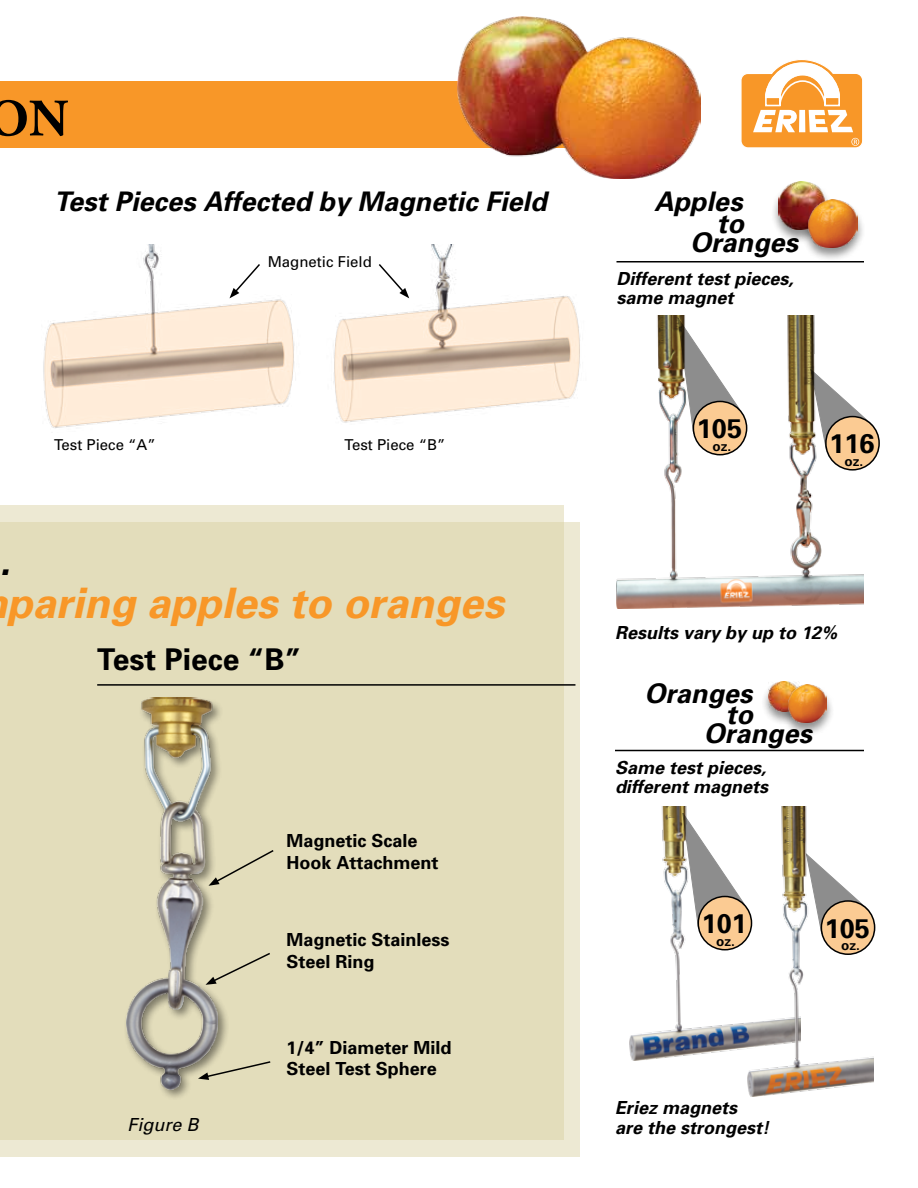
<style>
.page{position:relative;width:918px;height:1188px;background:#fff}
.page>*{position:absolute;margin:0;border:0;box-sizing:border-box;transform-origin:0 0}
.t1{font:700 52.5px "Adobe Garamond Pro";color:#000}
.t2{font:italic 700 42px "Univers";color:#f89728}
.t3{font:italic 700 42px "Univers";color:#000}
.t4{font:700 30px "Univers";color:#000}
.t5{font:italic 700 27px/21px "Univers";color:#000;text-align:right}
.t6{font:700 27px "Univers";color:#000}
.t7{font:italic 700 18px/19.5px "Univers";color:#000}
.t8{font:700 18px/21.6px "Univers";color:#000}
.t9{font:italic 18px "Univers";color:#000}
.t10{font:15px "Univers";color:#000}
.t11{font:700 13.5px "Univers";color:#000}
</style>
<div class="page">
<div style="left:0;top:81px;width:686px;height:66px;background:#f89728"></div>
<svg style="left:741px;top:60px;width:122px;height:88px"></svg>
<div style="left:0;top:506px;width:564px;height:634px;background:#ede9d3"></div>
<div style="left:0;top:522px;width:580px;height:635px;background:#e3ddbb"></div>
<img style="left:629px;top:807px;width:118px;height:254px">
<img style="left:457px;top:16px;width:243px;height:162px">
<img style="left:747px;top:806px;width:126px;height:290px">
<div style="left:124px;top:695px;width:105px;height:406px;background:#000;opacity:.45"></div>
<img style="left:126px;top:698px;width:92px;height:391px">
<hr style="left:97px;top:684px;width:478px;height:2px;background:#000">
<svg style="left:208px;top:849px;width:66px;height:37px"></svg>
<svg style="left:198px;top:1060px;width:73px;height:20px"></svg>
<svg style="left:206px;top:951px;width:64px;height:34px"></svg>
<hr style="left:615px;top:750px;width:249px;height:1px;background:#000">
<img style="left:43px;top:244px;width:241px;height:184px">
<img style="left:284px;top:244px;width:296px;height:179px">
<div style="left:761px;top:680px;width:46px;height:46px;background:#000;opacity:.45"></div>
<img style="left:768px;top:681px;width:31px;height:30px">
<div style="left:780px;top:684px;width:54px;height:53px;background:#000;opacity:.45"></div>
<img style="left:788px;top:685px;width:39px;height:37px">
<svg style="left:682px;top:812px;width:64px;height:117px"></svg>
<svg style="left:805px;top:852px;width:64px;height:83px"></svg>
<hr style="left:616px;top:261px;width:248px;height:2px;background:#000">
<div style="left:821px;top:901px;width:54px;height:53px;background:#fbcb93;border-radius:50%"></div>
<div style="left:821px;top:900px;width:54px;height:55px;border:2px solid #000;border-radius:50%"></div>
<div style="left:770px;top:181px;width:64px;height:63px;background:#000;opacity:.45"></div>
<img style="left:778px;top:182px;width:48px;height:48px">
<div style="left:698px;top:896px;width:54px;height:54px;background:#fbcb93;border-radius:50%"></div>
<div style="left:698px;top:896px;width:54px;height:54px;border:2px solid #000;border-radius:50%"></div>
<img style="left:616px;top:315px;width:248px;height:294px">
<div style="left:801px;top:199px;width:65px;height:63px;background:#000;opacity:.45"></div>
<img style="left:808px;top:200px;width:50px;height:48px">
<svg style="left:677px;top:316px;width:64px;height:118px"></svg>
<svg style="left:810px;top:368px;width:63px;height:82px"></svg>
<div style="left:826px;top:417px;width:53px;height:53px;background:#fbcb93;border-radius:50%"></div>
<div style="left:825px;top:416px;width:55px;height:55px;border:2px solid #000;border-radius:50%"></div>
<div style="left:693px;top:401px;width:54px;height:54px;background:#fbcb93;border-radius:50%"></div>
<div style="left:693px;top:401px;width:54px;height:54px;border:2px solid #000;border-radius:50%"></div>
<svg style="left:230px;top:262px;width:32px;height:36px"></svg>
<svg style="left:377px;top:262px;width:32px;height:36px"></svg>
<h1 class="t1" style="left:-12px;top:88px;width:82px">on</h1>
<h3 class="t5" style="left:54px;top:190px;width:494px">Test Pieces Affected by Magnetic Field</h3>
<p class="t10" style="left:268px;top:252px;width:106px">Magnetic Field</p>
<h3 class="t5" style="left:654px;top:190px;width:90px">Apples</h3>
<h3 class="t5" style="left:690px;top:212px;width:110px;line-height:19.4px;text-align:left;text-indent:27px">to<br>Oranges</h3>
<p class="t7" style="left:616px;top:268px;width:179px">Different test pieces, same magnet</p>
<h3 class="t6" style="left:697px;top:411px;width:47px">105</h3>
<p class="t10" style="left:54px;top:435px;width:103px">Test Piece “A”</p>
<p class="t10" style="left:345px;top:435px;width:102px">Test Piece “B”</p>
<h3 class="t6" style="left:829px;top:426px;width:47px">116</h3>
<p class="t11" style="left:713px;top:437px;width:20px">oz.</p>
<h2 class="t3" style="left:0;top:533px;width:13px">.</h2>
<h2 class="t2" style="left:7px;top:576px;width:499px">paring apples to oranges</h2>
<h3 class="t4" style="left:97px;top:640px;width:205px">Test Piece “B”</h3>
<p class="t8" style="left:286px;top:829px;width:154px">Magnetic Scale<br>Hook Attachment</p>
<p class="t8" style="left:286px;top:928px;width:165px">Magnetic Stainless<br>Steel Ring</p>
<p class="t9" style="left:128px;top:1113px;width:73px">Figure B</p>
<p class="t8" style="left:286px;top:1036px;width:167px">1/4” Diameter Mild<br>Steel Test Sphere</p>
<p class="t11" style="left:845px;top:453px;width:20px">oz.</p>
<p class="t7" style="left:615px;top:622px;width:224px">Results vary by up to 12%</p>
<h3 class="t5" style="left:644px;top:682px;width:110px">Oranges to</h3>
<h3 class="t5" style="left:704px;top:722px;width:110px">Oranges</h3>
<p class="t7" style="left:615px;top:757px;width:155px">Same test pieces, different magnets</p>
<h3 class="t6" style="left:702px;top:906px;width:47px">101</h3>
<h3 class="t6" style="left:825px;top:911px;width:47px">105</h3>
<p class="t11" style="left:716px;top:933px;width:20px">oz.</p>
<p class="t11" style="left:841px;top:936px;width:20px">oz.</p>
<p class="t7" style="left:615px;top:1098px;width:156px">Eriez magnets<br>are the strongest!</p>
</div>
